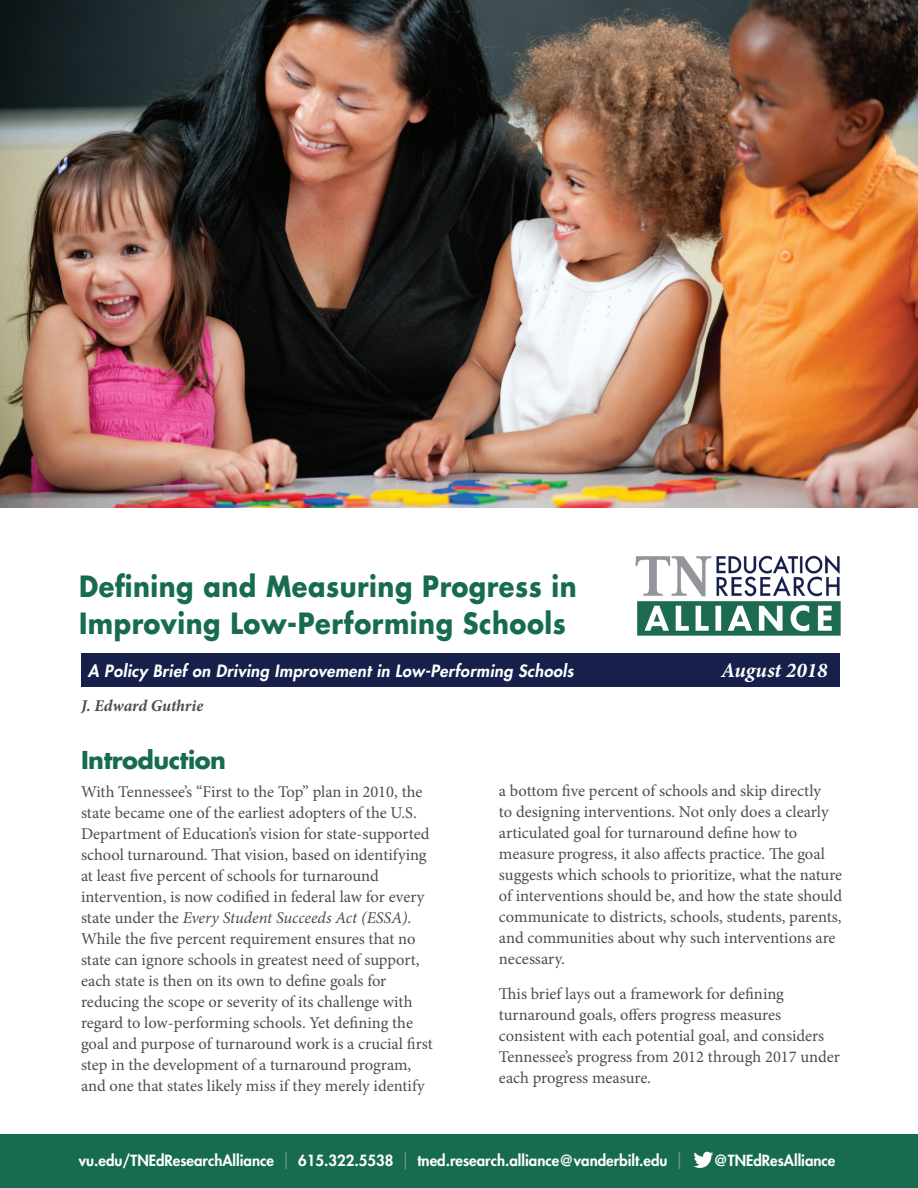
<style>
.page{position:relative;width:918px;height:1188px;background:#fff}
.page>*{position:absolute;margin:0;border:0;box-sizing:border-box;transform-origin:0 0}
.t1{font:700 28.5px/37.5px "Futura";letter-spacing:.02em;color:#166b50;scale:.9 1}
.t2{font:700 24px "Futura";letter-spacing:-.02em;color:#166b50}
.t3{font:italic 700 21px "Minion Pro";color:#fff}
.t4{font:16.5px/21px "Minion Pro";letter-spacing:-.005em;color:#4d4c50}
.t5{font:italic 800 16.5px "Futura";letter-spacing:.02em;color:#fff}
.t6{font:italic 700 16.5px "Minion Pro";letter-spacing:-.01em;color:#4d4c50}
.t7{font:800 15px "Futura";color:#fff}
.s1{font-style:italic}
.s2{font-weight:300;font-size:21px;color:#85a193}
</style>
<div class="page">
<div style="left:0;top:1134px;width:918px;height:54px;background:#166b50"></div>
<div style="left:81px;top:654px;width:758px;height:33px;background:#16204a"></div>
<svg style="left:693px;top:1152px;width:20px;height:16px"></svg>
<img style="left:635px;top:555px;width:206px;height:81px">
<img style="left:0;top:0;width:918px;height:508px">
<h1 class="t1" style="left:79px;top:567px;width:555px">Defining and Measuring Progress in<br>Improving Low-Performing Schools</h1>
<p class="t5" style="left:88px;top:660px;width:487px">A Policy Brief on Driving Improvement in Low-Performing Schools</p>
<p class="t6" style="left:81px;top:694px;width:124px">J. Edward Guthrie</p>
<p class="t3" style="left:721px;top:656px;width:108px">August 2018</p>
<h2 class="t2" style="left:81px;top:744px;width:147px">Introduction</h2>
<p class="t4" style="left:81px;top:781px;width:353px">With Tennessee’s “First to the Top” plan in 2010, the state became one of the earliest adopters of the U.S.<br>Department of Education’s vision for state-supported school turnaround. That vision, based on identifying at least five percent of schools for turnaround intervention, is now codified in federal law for every state under the <span class="s1">Every Student Succeeds Act (ESSA).<br></span>While the five percent requirement ensures that no state can ignore schools in greatest need of support, each state is then on its own to define goals for reducing the scope or severity of its challenge with regard to low-performing schools. Yet defining the goal and purpose of turnaround work is a crucial first step in the development of a turnaround program, and one that states likely miss if they merely identify</p>
<p class="t4" style="left:499px;top:781px;width:345px">a bottom five percent of schools and skip directly<br>to designing interventions. Not only does a clearly articulated goal for turnaround define how to measure progress, it also affects practice. The goal suggests which schools to prioritize, what the nature of interventions should be, and how the state should communicate to districts, schools, students, parents, and communities about why such interventions are necessary.</p>
<p class="t4" style="left:499px;top:983px;width:343px">This brief lays out a framework for defining turnaround goals, offers progress measures consistent with each potential goal, and considers Tennessee’s progress from 2012 through 2017 under each progress measure.</p>
<p class="t7" style="left:79px;top:1150px;width:606px">vu.edu/TNEdResearchAlliance <span class="s2">|</span> 615.322.5538 <span class="s2">|</span> tned.research.alliance@vanderbilt.edu <span class="s2">|</span></p>
<p class="t7" style="left:713px;top:1150px;width:124px">@TNEdResAlliance</p>
</div>
